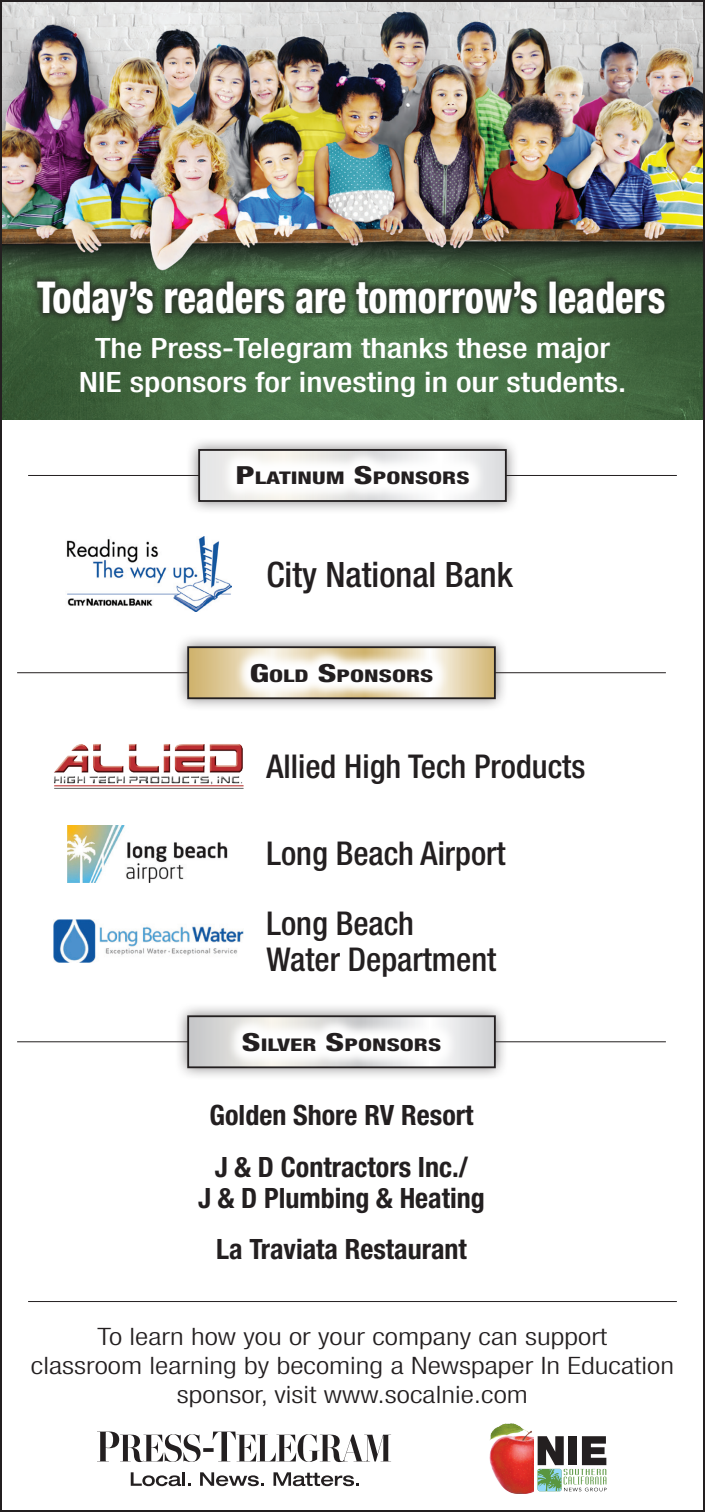
<style>
.page{position:relative;width:705px;height:1512px;background:#fff}
.page>*{position:absolute;margin:0;border:0;box-sizing:border-box;transform-origin:0 0}
.t1{font:800 condensed 44px "Helvetica Neue LT Std";color:#fff;scale:.87 1}
.t2{font:500 condensed 35px "Helvetica Neue LT Std";color:#231f20}
.t3{font:500 condensed 32.8px/69.6px "Helvetica Neue LT Std";color:#231f20}
.t4{font:700 condensed 28px/52px "Helvetica Neue LT Std";color:#231f20}
.t5{font:500 condensed 28px/34px "Helvetica Neue LT Std";color:#fff;text-align:center;scale:1.2 1}
.t6{font:300 condensed 24px/28.8px "Helvetica Neue LT Std";color:#231f20;text-align:center;scale:1.28 1}
.t7{font:800 condensed 17.4px "Helvetica Neue LT Std";color:#231f20;scale:1.4 1}
.s1{font-size:25px}
</style>
<div class="page">
<img style="left:3px;top:3px;width:698px;height:416px">
<div style="left:29px;top:273px;width:643px;height:56px;background:#231f20;opacity:.63"></div>
<hr style="left:28px;top:1301px;width:648px;height:1px;background:#231f20">
<hr style="left:17px;top:672px;width:648px;height:1px;background:#231f20">
<div style="left:174px;top:633px;width:334px;height:79px;background:#231f20;opacity:.56"></div>
<svg style="left:190px;top:649px;width:302px;height:47px;background:#dcc694"></svg>
<div style="left:187px;top:646px;width:308px;height:53px;border:2px solid #231f20"></div>
<svg style="left:233px;top:646px;width:216px;height:53px"></svg>
<img style="left:54px;top:744px;width:189px;height:45px">
<img style="left:67px;top:825px;width:161px;height:57px">
<img style="left:53px;top:920px;width:190px;height:42px">
<hr style="left:17px;top:1041px;width:648px;height:1px;background:#231f20">
<div style="left:174px;top:1002px;width:334px;height:79px;background:#231f20;opacity:.56"></div>
<svg style="left:190px;top:1018px;width:302px;height:47px;background:#d4d5d6"></svg>
<div style="left:187px;top:1015px;width:308px;height:53px;border:2px solid #231f20"></div>
<svg style="left:225px;top:1016px;width:232px;height:52px"></svg>
<hr style="left:28px;top:475px;width:648px;height:1px;background:#231f20">
<div style="left:185px;top:436px;width:334px;height:78px;background:#231f20;opacity:.56"></div>
<div style="left:199px;top:450px;width:306px;height:51px;background:#e4e5e6"></div>
<div style="left:198px;top:449px;width:308px;height:53px;border:2px solid #231f20"></div>
<svg style="left:220px;top:449px;width:265px;height:53px;fill:#fafaf9"></svg>
<img style="left:489px;top:1424px;width:45px;height:69px">
<svg style="left:537px;top:1436px;width:69px;height:55px"></svg>
<svg style="left:97px;top:1432px;width:294px;height:30px"></svg>
<svg style="left:131px;top:1472px;width:50px;height:14px"></svg>
<hr style="left:182px;top:1472px;width:3px;height:14px;background:#231f20">
<svg style="left:200px;top:1472px;width:64px;height:14px"></svg>
<svg style="left:273px;top:1472px;width:86px;height:14px"></svg>
<img style="left:66px;top:537px;width:165px;height:74px">
<h1 class="t1" style="left:37px;top:270px;width:723px">Today’s readers are tomorrow’s leaders</h1>
<p class="t5" style="left:79px;top:331px;width:457px">The Press-Telegram thanks these major<br>NIE sponsors for investing in our students.</p>
<p class="t7" style="left:235px;top:467px;width:167px"><span class="s1">P</span>LATINUM <span class="s1">S</span>PONSORS</p>
<h2 class="t2" style="left:266px;top:553px;width:248px">City National Bank</h2>
<p class="t7" style="left:249px;top:665px;width:131px"><span class="s1">G</span>OLD <span class="s1">S</span>PONSORS</p>
<h3 class="t3" style="left:266px;top:731px;width:320px">Allied High Tech Products</h3>
<h3 class="t3" style="left:266px;top:818px;width:241px">Long Beach Airport<br>Long Beach</h3>
<h3 class="t3" style="left:266px;top:924px;width:231px">Water Department</h3>
<p class="t7" style="left:242px;top:1034px;width:143px"><span class="s1">S</span>ILVER <span class="s1">S</span>PONSORS</p>
<p class="t4" style="left:209px;top:1089px;width:265px">Golden Shore RV Resort<br>J &amp; D Contractors Inc./</p>
<p class="t4" style="left:198px;top:1171px;width:288px;text-align:center">J &amp; D Plumbing &amp; Heating<br>La Traviata Restaurant</p>
<p class="t6" style="left:31px;top:1322px;width:503px">To learn how you or your company can support<br>classroom learning by becoming a Newspaper In Education sponsor, visit www.socalnie.com</p>
</div>
